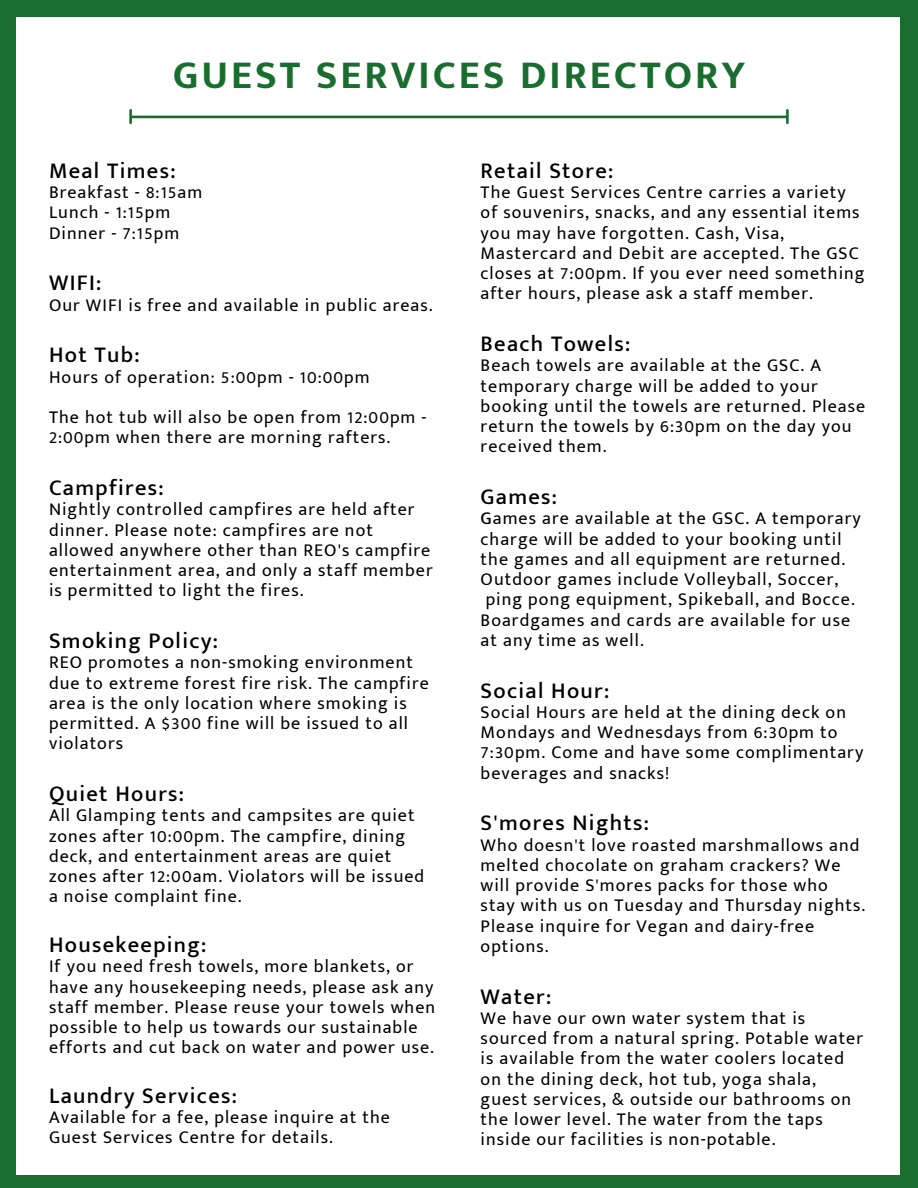
<style>
.page{position:relative;width:918px;height:1188px;background:#196d2e}
.page>*{position:absolute;margin:0;border:0;box-sizing:border-box;transform-origin:0 0}
.t1{font:700 40.5px "Mukta";letter-spacing:.075em;color:#196d2e}
.t2{font:500 22.5px "Mukta Mahee";letter-spacing:.06em;color:#000}
.t3{font:18px/20.2px "Mukta Mahee";letter-spacing:.06em;color:#000}
.s1{font-weight:500}
</style>
<div class="page">
<div style="left:16px;top:17px;width:884px;height:1157px;background:#fff"></div>
<svg style="left:129px;top:109px;width:660px;height:15px"></svg>
<p class="t1" style="left:173px;top:50px;width:574px">GUEST SERVICES DIRECTORY</p>
<p class="t2" style="left:49px;top:157px;width:128px">Meal Times:</p>
<p class="t3" style="left:49px;top:182px;width:155px">Breakfast - 8:15am</p>
<p class="t3" style="left:49px;top:202px;width:123px">Lunch - 1:15pm</p>
<p class="t3" style="left:49px;top:222px;width:132px">Dinner - 7:15pm</p>
<p class="t2" style="left:49px;top:270px;width:54px">WIFI:</p>
<p class="t3" style="left:49px;top:294px;width:385px">Our WIFI is free and available in public areas.</p>
<p class="t2" style="left:49px;top:342px;width:92px">Hot Tub:</p>
<p class="t3" style="left:49px;top:366px;width:322px">Hours of operation: 5:00pm - 10:00pm</p>
<p class="t3" style="left:49px;top:407px;width:379px">The hot tub will also be open from 12:00pm -<br>2:00pm when there are morning rafters.</p>
<p class="t2" style="left:49px;top:474px;width:116px">Campfires:</p>
<p class="t3" style="left:49px;top:499px;width:385px">Nightly controlled campfires are held after dinner. Please note: campfires are not allowed anywhere other than REO's campfire entertainment area, and only a staff member is permitted to light the fires.</p>
<p class="t2" style="left:49px;top:627px;width:171px">Smoking Policy:</p>
<p class="t3" style="left:49px;top:652px;width:381px">REO promotes a non-smoking environment due to extreme forest fire risk. The campfire area is the only location where smoking is permitted. A $300 fine will be issued to all violators</p>
<p class="t2" style="left:49px;top:780px;width:137px">Quiet Hours:</p>
<p class="t3" style="left:49px;top:805px;width:377px">All Glamping tents and campsites are quiet zones after 10:00pm. The campfire, dining deck, and entertainment areas are quiet zones after 12:00am. Violators will be issued a noise complaint fine.</p>
<p class="t2" style="left:49px;top:931px;width:159px">Housekeeping:</p>
<p class="t3" style="left:49px;top:956px;width:388px">If you need fresh towels, more blankets, or have any housekeeping needs, please ask any staff member. Please reuse your towels when possible to help us towards our sustainable efforts and cut back on water and power use.</p>
<p class="t2" style="left:49px;top:1082px;width:190px">Laundry Services:</p>
<p class="t3" style="left:49px;top:1107px;width:342px">Available for a fee, please inquire at the<br>Guest Services Centre for details.</p>
<p class="t2" style="left:481px;top:157px;width:134px">Retail Store:</p>
<p class="t3" style="left:481px;top:182px;width:385px">The Guest Services Centre carries a variety of souvenirs, snacks, and any essential items you may have forgotten. Cash, Visa, Mastercard and Debit are accepted. The GSC closes at 7:00pm. If you ever need something after hours, please ask a staff member.</p>
<p class="t2" style="left:481px;top:330px;width:151px">Beach Towels:</p>
<p class="t3" style="left:481px;top:355px;width:386px">Beach towels are available at the GSC. A temporary charge will be added to your booking until the towels are returned. Please return the towels by 6:30pm on the day you received them.</p>
<p class="t2" style="left:481px;top:483px;width:78px">Games:</p>
<p class="t3" style="left:481px;top:508px;width:382px"><span class="s1">G</span>ames are available at the GSC. A temporary charge will be added to your booking until the games and all equipment are returned.<br>Outdoor games include Volleyball, Soccer, ping pong equipment, Spikeball, and Bocce.<br>Boardgames and cards are available for use at any time as well.</p>
<p class="t2" style="left:481px;top:677px;width:130px">Social Hour:</p>
<p class="t3" style="left:481px;top:702px;width:384px">Social Hours are held at the dining deck on Mondays and Wednesdays from 6:30pm to 7:30pm. Come and have some complimentary beverages and snacks!</p>
<p class="t2" style="left:481px;top:810px;width:170px">S'mores Nights:</p>
<p class="t3" style="left:481px;top:834px;width:386px">Who doesn't love roasted marshmallows and melted chocolate on graham crackers? We will provide S'mores packs for those who stay with us on Tuesday and Thursday nights.<br>Please inquire for Vegan and dairy-free options.</p>
<p class="t2" style="left:481px;top:983px;width:72px">Water:</p>
<p class="t3" style="left:481px;top:1008px;width:384px">We have our own water system that is sourced from a natural spring. Potable water is available from the water coolers located on the dining deck, hot tub, yoga shala, guest services, &amp; outside our bathrooms on the lower level. The water from the taps inside our facilities is non-potable.</p>
</div>
